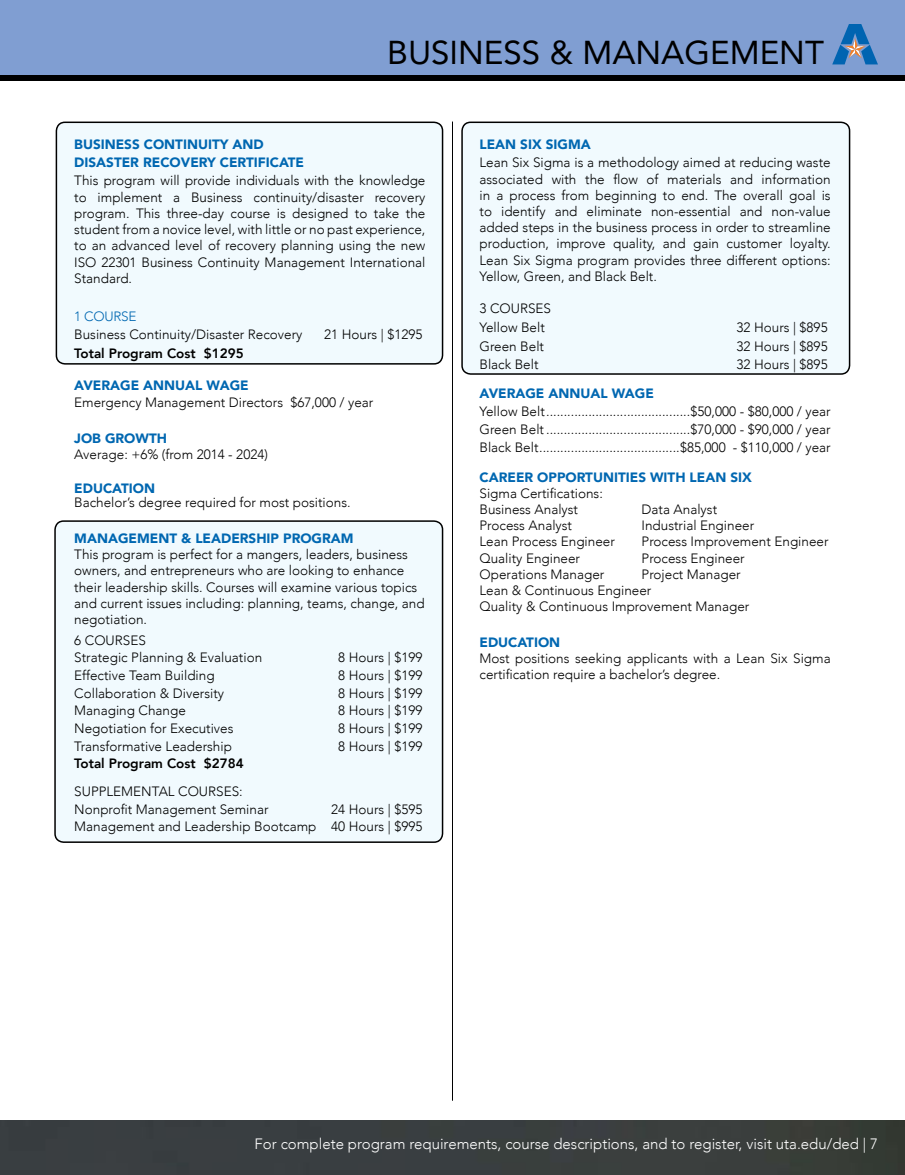
<style>
.page{position:relative;width:905px;height:1175px;background:#fff}
.page>*{position:absolute;margin:0;border:0;box-sizing:border-box;transform-origin:0 0}
.t1{font:33px "Avenir";color:#000}
.t2{font:300 15px "Avenir";color:#fff}
.t3{font:300 13.5px/16.2px "Avenir";color:#000}
.t4{font:900 13.5px/18px "Avenir";color:#0067b1}
.t5{font:800 13.5px "Avenir";color:#000}
.t6{font:300 13.5px "Avenir";letter-spacing:-.02em;color:#0067b1}
</style>
<div class="page">
<img style="left:0;top:1120px;width:904px;height:54px">
<div style="left:0;top:0;width:904px;height:76px;background:#809ed2"></div>
<div style="left:0;top:76px;width:904px;height:5px;background:#000"></div>
<svg style="left:832px;top:24px;width:45px;height:40px"></svg>
<div style="left:55px;top:521px;width:387px;height:321px;background:#f1fafe;border-radius:9px"></div>
<div style="left:54px;top:520px;width:389px;height:323px;border:2px solid #000;border-radius:9px"></div>
<div style="left:56px;top:122px;width:386px;height:242px;background:#f1fafe;border-radius:9px"></div>
<div style="left:56px;top:122px;width:387px;height:242px;border:2px solid #000;border-radius:9px"></div>
<div style="left:462px;top:122px;width:387px;height:252px;background:#f1fafe;border-radius:9px"></div>
<div style="left:461px;top:122px;width:389px;height:253px;border:2px solid #000;border-radius:9px"></div>
<hr style="left:452px;top:122px;width:1px;height:978px;background:#000">
<h1 class="t1" style="left:387px;top:26px;width:438px">BUSINESS &amp; MANAGEMENT</h1>
<p class="t4" style="left:74px;top:134px;width:231px">BUSINESS CONTINUITY AND<br>DISASTER RECOVERY CERTIFICATE</p>
<p class="t3" style="left:74px;top:173px;width:353px;text-align:justify">This program will provide individuals with the knowledge to implement a Business continuity/disaster recovery program. This three-day course is designed to take the student from a novice level, with little or no past experience, to an advanced level of recovery planning using the new ISO 22301 Business Continuity Management International Standard.</p>
<p class="t6" style="left:74px;top:308px;width:64px">1 COURSE</p>
<p class="t3" style="left:74px;top:327px;width:230px">Business Continuity/Disaster Recovery</p>
<p class="t3" style="left:324px;top:327px;width:100px">21 Hours | $1295</p>
<p class="t5" style="left:74px;top:343px;width:171px">Total Program Cost $1295</p>
<p class="t4" style="left:74px;top:376px;width:176px">AVERAGE ANNUAL WAGE</p>
<p class="t3" style="left:74px;top:394px;width:300px">Emergency Management Directors $67,000 / year</p>
<p class="t4" style="left:74px;top:429px;width:94px">JOB GROWTH</p>
<p class="t3" style="left:74px;top:446px;width:195px">Average: +6% (from 2014 - 2024)</p>
<p class="t4" style="left:74px;top:479px;width:82px">EDUCATION</p>
<p class="t3" style="left:74px;top:494px;width:278px">Bachelor’s degree required for most positions.</p>
<p class="t4" style="left:74px;top:529px;width:281px">MANAGEMENT &amp; LEADERSHIP PROGRAM</p>
<p class="t3" style="left:74px;top:546px;width:352px">This program is perfect for a mangers, leaders, business owners, and entrepreneurs who are looking to enhance their leadership skills. Courses will examine various topics and current issues including: planning, teams, change, and negotiation.</p>
<p class="t3" style="left:74px;top:631px;width:189px;line-height:17.7px">6 COURSES<br>Strategic Planning &amp; Evaluation</p>
<p class="t3" style="left:338px;top:649px;width:86px">8 Hours | $199</p>
<p class="t3" style="left:74px;top:667px;width:142px">Effective Team Building</p>
<p class="t3" style="left:338px;top:667px;width:86px">8 Hours | $199</p>
<p class="t3" style="left:74px;top:685px;width:151px">Collaboration &amp; Diversity</p>
<p class="t3" style="left:338px;top:685px;width:86px">8 Hours | $199</p>
<p class="t3" style="left:74px;top:702px;width:113px">Managing Change</p>
<p class="t3" style="left:338px;top:702px;width:86px">8 Hours | $199</p>
<p class="t3" style="left:74px;top:720px;width:161px">Negotiation for Executives</p>
<p class="t3" style="left:338px;top:720px;width:86px">8 Hours | $199</p>
<p class="t3" style="left:74px;top:738px;width:159px">Transformative Leadership</p>
<p class="t3" style="left:338px;top:738px;width:86px">8 Hours | $199</p>
<p class="t5" style="left:74px;top:753px;width:171px">Total Program Cost $2784</p>
<p class="t3" style="left:74px;top:782px;width:196px;line-height:17.7px">SUPPLEMENTAL COURSES:<br>Nonprofit Management Seminar</p>
<p class="t3" style="left:74px;top:800px;width:350px;line-height:17.7px;text-align:right">24 Hours | $595<br>Management and Leadership Bootcamp 40 Hours | $995</p>
<p class="t4" style="left:479px;top:134px;width:113px">LEAN SIX SIGMA</p>
<p class="t3" style="left:479px;top:155px;width:353px;text-align:justify">Lean Six Sigma is a methodology aimed at reducing waste associated with the flow of materials and information in a process from beginning to end. The overall goal is to identify and eliminate non-essential and non-value added steps in the business process in order to streamline production, improve quality, and gain customer loyalty.<br>Lean Six Sigma program provides three different options:<br>Yellow, Green, and Black Belt.</p>
<p class="t3" style="left:479px;top:298px;width:73px;line-height:18.9px">3 COURSES<br>Yellow Belt</p>
<p class="t3" style="left:736px;top:319px;width:93px">32 Hours | $895</p>
<p class="t3" style="left:479px;top:338px;width:66px">Green Belt</p>
<p class="t3" style="left:736px;top:338px;width:93px">32 Hours | $895</p>
<p class="t3" style="left:479px;top:357px;width:61px">Black Belt</p>
<p class="t3" style="left:736px;top:357px;width:93px">32 Hours | $895</p>
<p class="t4" style="left:479px;top:383px;width:176px">AVERAGE ANNUAL WAGE</p>
<p class="t3" style="left:479px;top:402px;width:353px;line-height:18px;text-align:justify">Yellow Belt.........................................$50,000 - $80,000 / year Green Belt .........................................$70,000 - $90,000 / year Black Belt........................................$85,000 - $110,000 / year</p>
<p class="t4" style="left:479px;top:467px;width:274px">CAREER OPPORTUNITIES WITH LEAN SIX</p>
<p class="t3" style="left:479px;top:485px;width:125px">Sigma Certifications:<br>Business Analyst</p>
<p class="t3" style="left:641px;top:501px;width:77px">Data Analyst</p>
<p class="t3" style="left:479px;top:517px;width:94px">Process Analyst</p>
<p class="t3" style="left:641px;top:517px;width:114px">Industrial Engineer</p>
<p class="t3" style="left:479px;top:534px;width:137px">Lean Process Engineer</p>
<p class="t3" style="left:641px;top:534px;width:188px">Process Improvement Engineer</p>
<p class="t3" style="left:479px;top:550px;width:102px">Quality Engineer</p>
<p class="t3" style="left:641px;top:550px;width:105px">Process Engineer</p>
<p class="t3" style="left:479px;top:566px;width:126px">Operations Manager</p>
<p class="t3" style="left:479px;top:566px;width:271px;text-indent:162px">Project Manager<br>Lean &amp; Continuous Engineer<br>Quality &amp; Continuous Improvement Manager</p>
<p class="t4" style="left:479px;top:632px;width:82px">EDUCATION</p>
<p class="t3" style="left:479px;top:650px;width:353px">Most positions seeking applicants with a Lean Six Sigma certification require a bachelor’s degree.</p>
<p class="t2" style="left:254px;top:1135px;width:625px">For complete program requirements, course descriptions, and to register, visit uta.edu/ded | 7</p>
</div>
